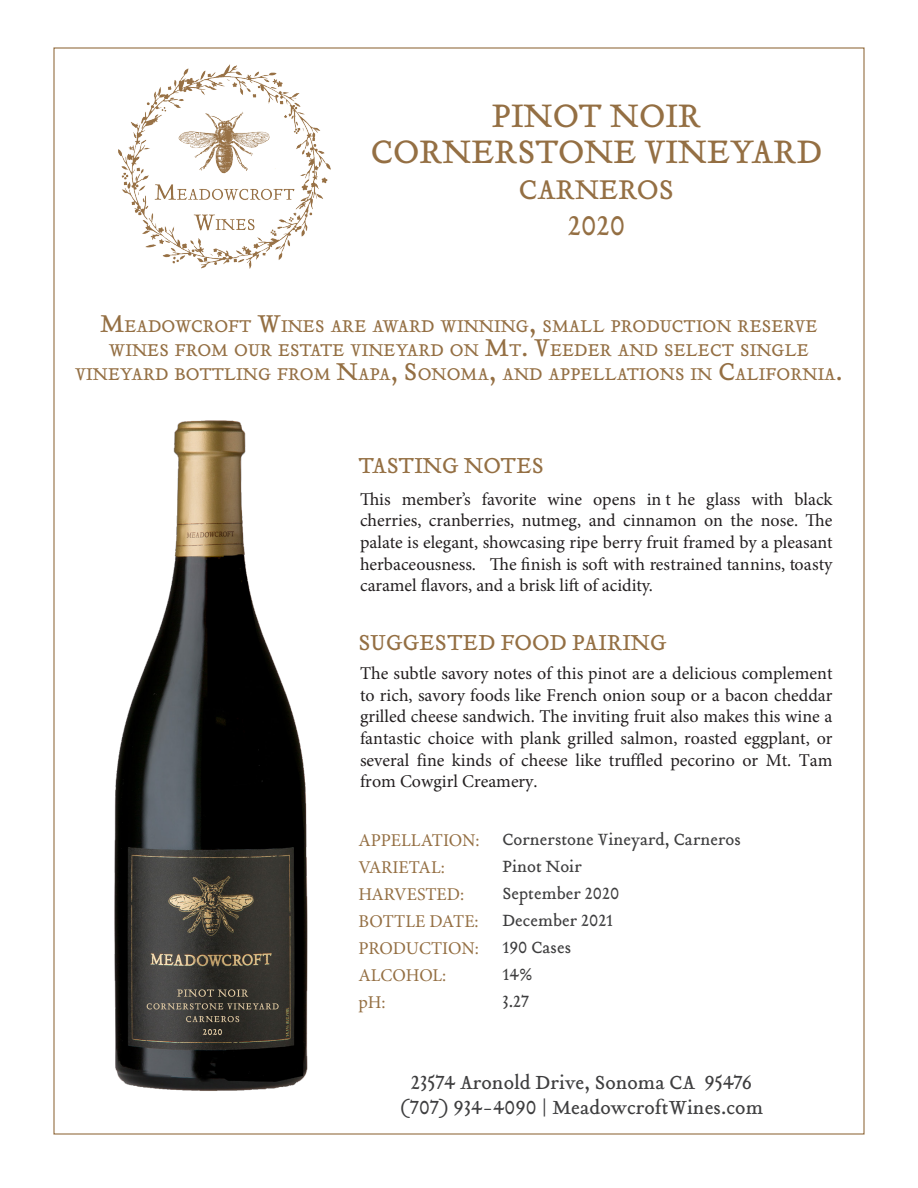
<style>
.page{position:relative;width:918px;height:1188px;background:#fff}
.page>*{position:absolute;margin:0;border:0;box-sizing:border-box;transform-origin:0 0}
.t1{font:36px "Tribute Roman";color:#946f43}
.t2{font:30px "Tribute Roman";color:#946f43}
.t3{font:24px "Tribute Roman";color:#946f43}
.t4{font:21px "Tribute Roman";color:#3e3e3f}
.t5{font:18.9px/24px "Tribute Roman";color:#946f43;text-align:center}
.t6{font:18px/21.6px "Minion Pro";color:#231f20;text-align:justify}
.t7{font:18px/27px "Tribute Roman";color:#3e3e3f}
.t8{font:18px "Minion Pro";color:#946f43}
.s1{font-size:27px}
</style>
<div class="page">
<img style="left:119px;top:65px;width:212px;height:203px">
<img style="left:114px;top:420px;width:194px;height:671px">
<p class="t1" style="left:492px;top:92px;width:211px">PINOT NOIR</p>
<p class="t1" style="left:371px;top:128px;width:453px">CORNERSTONE VINEYARD</p>
<p class="t2" style="left:519px;top:169px;width:157px">CARNEROS</p>
<p class="t2" style="left:568px;top:205px;width:59px">2020</p>
<p class="t5" style="left:75px;top:314px;width:769px"><span class="s1">M</span>EADOWCROFT <span class="s1">W</span>INES ARE AWARD WINNING<span class="s1">,</span> SMALL PRODUCTION RESERVE<br>WINES FROM OUR ESTATE VINEYARD ON <span class="s1">M</span>T<span class="s1">. V</span>EEDER AND SELECT SINGLE<br>VINEYARD BOTTLING FROM <span class="s1">N</span>APA<span class="s1">, S</span> ONOMA<span class="s1">,</span> AND APPELLATIONS IN <span class="s1">C</span>ALIFORNIA<span class="s1">.</span></p>
<p class="t3" style="left:358px;top:450px;width:187px">TASTING NOTES</p>
<p class="t6" style="left:360px;top:488px;width:474px">This member’s favorite wine opens in t he glass with black cherries, cranberries, nutmeg, and cinnamon on the nose. The palate is elegant, showcasing ripe berry fruit framed by a pleasant herbaceousness. The finish is soft with restrained tannins, toasty caramel flavors, and a brisk lift of acidity.</p>
<p class="t3" style="left:358px;top:626px;width:310px">SUGGESTED FOOD PAIRING</p>
<p class="t6" style="left:360px;top:663px;width:474px">The subtle savory notes of this pinot are a delicious complement to rich, savory foods like French onion soup or a bacon cheddar grilled cheese sandwich. The inviting fruit also makes this wine a fantastic choice with plank grilled salmon, roasted eggplant, or several fine kinds of cheese like truffled pecorino or Mt. Tam from Cowgirl Creamery.</p>
<p class="t8" style="left:358px;top:828px;width:123px">APPELLATION:</p>
<p class="t8" style="left:358px;top:855px;width:88px">VARIETAL:</p>
<p class="t8" style="left:358px;top:882px;width:107px">HARVESTED:</p>
<p class="t8" style="left:358px;top:909px;width:122px">BOTTLE DATE:</p>
<p class="t8" style="left:358px;top:936px;width:122px">PRODUCTION:</p>
<p class="t8" style="left:358px;top:963px;width:90px">ALCOHOL:</p>
<p class="t8" style="left:358px;top:990px;width:29px">pH:</p>
<p class="t7" style="left:502px;top:826px;width:240px">Cornerstone Vineyard, Carneros<br>Pinot Noir<br>September 2020<br>December 2021<br>190 Cases<br>14%<br>3.27</p>
<p class="t4" style="left:411px;top:1068px;width:343px">23574 Aronold Drive, Sonoma CA 95476</p>
<p class="t4" style="left:400px;top:1093px;width:365px">(707) 934-4090 | MeadowcroftWines.com</p>
</div>
